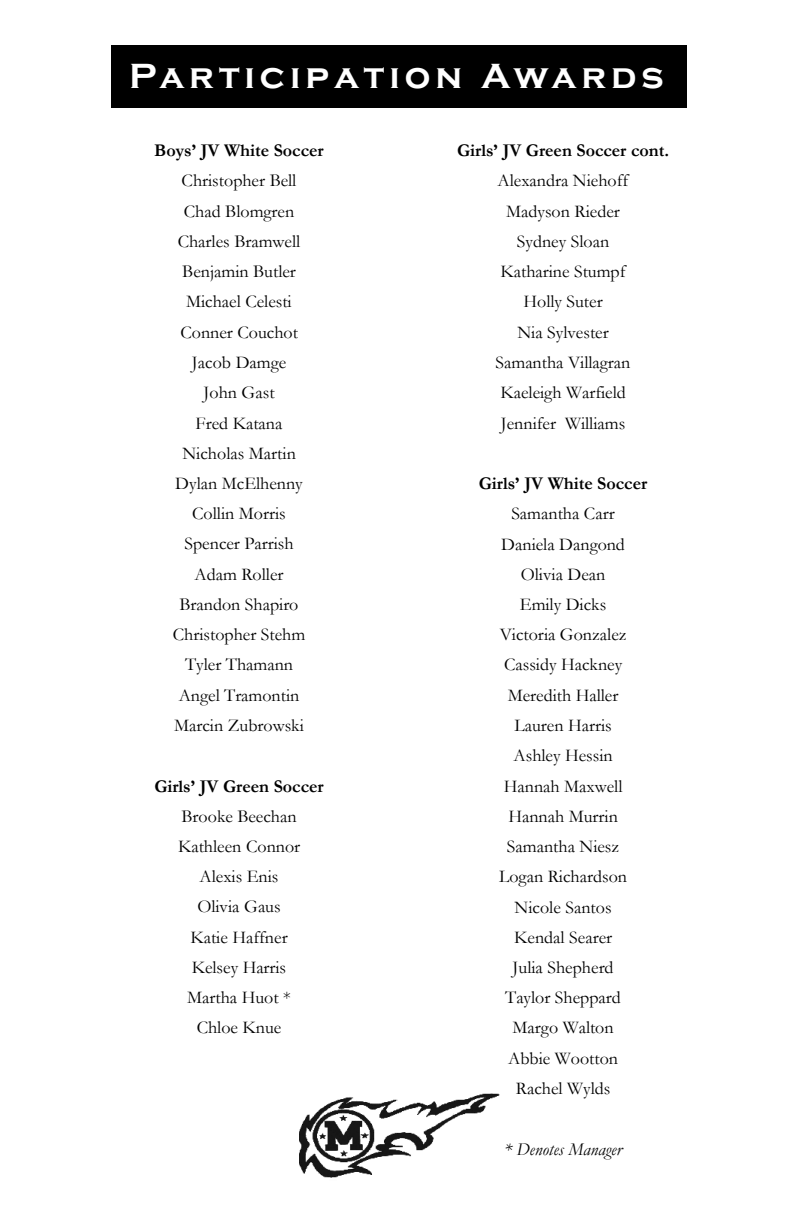
<style>
.page{position:relative;width:792px;height:1224px;background:#fff}
.page>*{position:absolute;margin:0;border:0;box-sizing:border-box;transform-origin:0 0}
.t1{font:700 36px "Copperplate Gothic";letter-spacing:.14em;color:#fff}
.t2{font:18px/30.2px "Garamond";color:#000;text-align:center}
.t3{font:italic 18px "Garamond";color:#000}
.s1{font-weight:700}
</style>
<div class="page">
<div style="left:111px;top:45px;width:576px;height:62px;background:#000"></div>
<img style="left:299px;top:1093px;width:201px;height:85px">
<p class="t1" style="left:129px;top:56px;width:536px">Participation Awards</p>
<p class="t2" style="left:154px;top:135px;width:171px"><span class="s1">Boys’ JV White Soccer<br></span>Christopher Bell<br>Chad Blomgren<br>Charles Bramwell<br>Benjamin Butler<br>Michael Celesti<br>Conner Couchot<br>Jacob Damge<br>John Gast<br>Fred Katana<br>Nicholas Martin<br>Dylan McElhenny<br>Collin Morris<br>Spencer Parrish<br>Adam Roller<br>Brandon Shapiro<br>Christopher Stehm<br>Tyler Thamann<br>Angel Tramontin<br>Marcin Zubrowski</p>
<p class="t2" style="left:154px;top:770px;width:171px"><span class="s1">Girls’ JV Green Soccer<br></span>Brooke Beechan<br>Kathleen Connor<br>Alexis Enis<br>Olivia Gaus<br>Katie Haffner<br>Kelsey Harris<br>Martha Huot *<br>Chloe Knue</p>
<p class="t2" style="left:457px;top:135px;width:213px"><span class="s1">Girls’ JV Green Soccer cont.<br></span>Alexandra Niehoff<br>Madyson Rieder<br>Sydney Sloan<br>Katharine Stumpf<br>Holly Suter<br>Nia Sylvester<br>Samantha Villagran<br>Kaeleigh Warfield<br>Jennifer Williams</p>
<p class="t2" style="left:479px;top:468px;width:170px"><span class="s1">Girls’ JV White Soccer<br></span>Samantha Carr<br>Daniela Dangond<br>Olivia Dean<br>Emily Dicks<br>Victoria Gonzalez<br>Cassidy Hackney<br>Meredith Haller<br>Lauren Harris<br>Ashley Hessin<br>Hannah Maxwell<br>Hannah Murrin<br>Samantha Niesz<br>Logan Richardson<br>Nicole Santos<br>Kendal Searer<br>Julia Shepherd<br>Taylor Sheppard<br>Margo Walton<br>Abbie Wootton<br>Rachel Wylds</p>
<p class="t3" style="left:504px;top:1137px;width:119px">* Denotes Manager</p>
</div>
